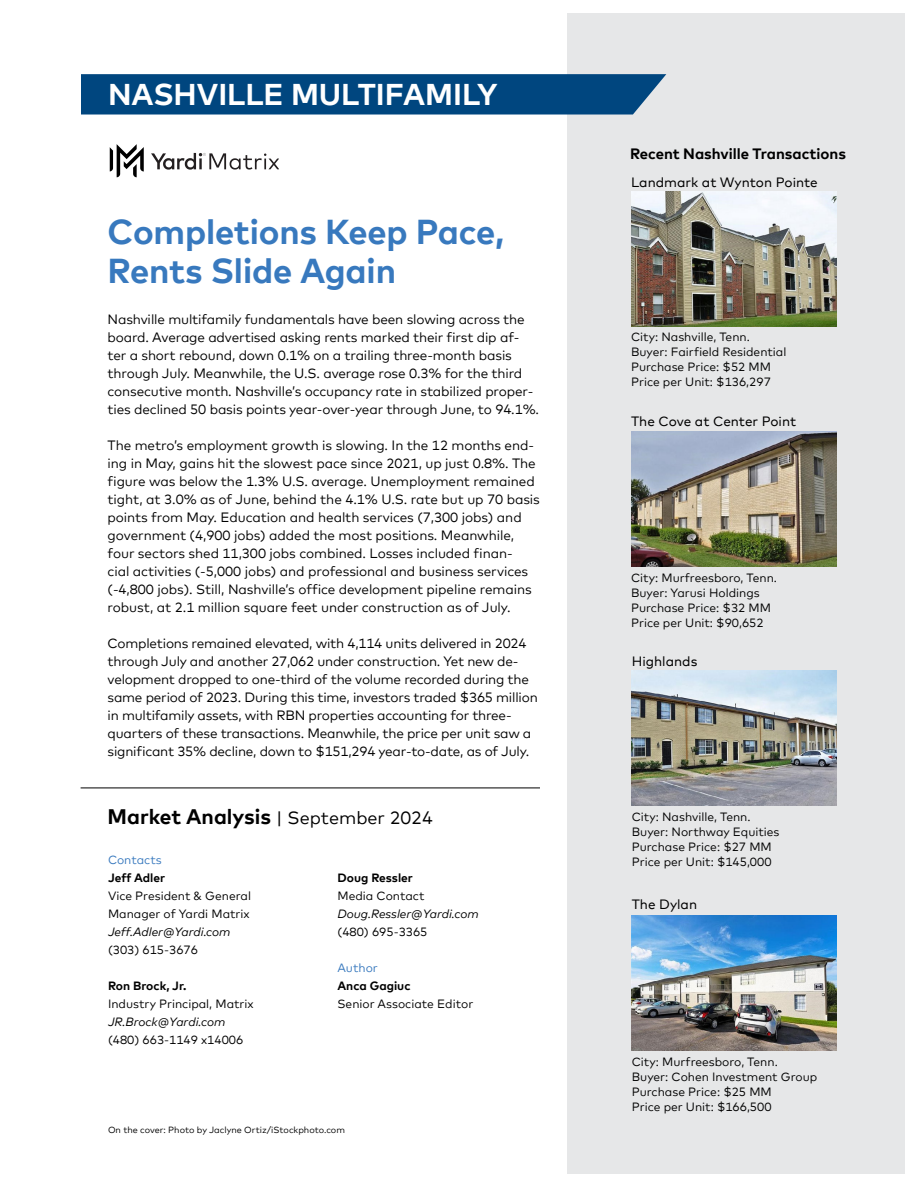
<style>
.page{position:relative;width:918px;height:1188px;background:#fff}
.page>*{position:absolute;margin:0;border:0;box-sizing:border-box;transform-origin:0 0}
.t1{font:700 34.5px/39px "Mark Offc Pro";letter-spacing:-.005em;color:#3879be}
.t2{font:700 30px "Mark Offc Pro";color:#fff}
.t3{font:700 21px "Mark Offc Pro";color:#000}
.t4{font:700 15px "Mark Offc Pro";color:#000}
.t5{font:13.5px/18px "Mark Offc Pro";letter-spacing:-.01em;color:#000}
.t6{font:13.5px "Mark Offc Pro";color:#000}
.t7{font:12px/15px "Mark Offc Pro";color:#000}
.t8{font:italic 12px "Mark Offc Pro";color:#000}
.t9{font:700 12px "Mark Offc Pro";color:#000}
.t10{font:12px "Mark Offc Pro";color:#3879be}
.t11{font:9px "Mark Offc Pro";color:#000}
.s1{font-weight:400;font-size:18px}
</style>
<div class="page">
<svg style="left:151px;top:153px;width:128px;height:17px"></svg>
<svg style="left:110px;top:144px;width:34px;height:33px"></svg>
<div style="left:567px;top:14px;width:337px;height:1160px;background:#e6e7e8"></div>
<img style="left:632px;top:670px;width:205px;height:135px">
<img style="left:632px;top:915px;width:205px;height:135px">
<img style="left:631px;top:191px;width:205px;height:135px">
<img style="left:631px;top:432px;width:205px;height:135px">
<hr style="left:81px;top:788px;width:459px;height:1px;background:#000">
<svg style="left:81px;top:74px;width:585px;height:41px;background:#094c83"></svg>
<h2 class="t2" style="left:108px;top:71px;width:391px">NASHVILLE MULTIFAMILY</h2>
<h1 class="t1" style="left:108px;top:209px;width:398px">Completions Keep Pace,<br>Rents Slide Again</h1>
<p class="t5" style="left:108px;top:309px;width:433px">Nashville multifamily fundamentals have been slowing across the board. Average advertised asking rents marked their first dip af&shy;ter a short rebound, down 0.1% on a trailing three-month basis through July. Meanwhile, the U.S. average rose 0.3% for the third consecutive month. Nashville’s occupancy rate in stabilized proper&shy;ties declined 50 basis points year-over-year through June, to 94.1%.</p>
<p class="t5" style="left:108px;top:435px;width:434px">The metro’s employment growth is slowing. In the 12 months end&shy;ing in May, gains hit the slowest pace since 2021, up just 0.8%. The figure was below the 1.3% U.S. average. Unemployment remained tight, at 3.0% as of June, behind the 4.1% U.S. rate but up 70 basis points from May. Education and health services (7,300 jobs) and government (4,900 jobs) added the most positions. Meanwhile, four sectors shed 11,300 jobs combined. Losses included finan-<br>cial activities (-5,000 jobs) and professional and business services (-4,800 jobs). Still, Nashville’s office development pipeline remains robust, at 2.1 million square feet under construction as of July.</p>
<p class="t5" style="left:108px;top:633px;width:432px">Completions remained elevated, with 4,114 units delivered in 2024 through July and another 27,062 under construction. Yet new de&shy;velopment dropped to one-third of the volume recorded during the same period of 2023. During this time, investors traded $365 million in multifamily assets, with RBN properties accounting for three&shy;quarters of these transactions. Meanwhile, the price per unit saw a significant 35% decline, down to $151,294 year-to-date, as of July.</p>
<h3 class="t3" style="left:108px;top:800px;width:327px">Market Analysis <span class="s1">| September 2024</span></h3>
<p class="t10" style="left:108px;top:851px;width:55px">Contacts</p>
<p class="t9" style="left:108px;top:869px;width:59px">Jeff Adler</p>
<p class="t7" style="left:108px;top:886px;width:145px;line-height:18px">Vice President &amp; General<br>Manager of Yardi Matrix</p>
<p class="t8" style="left:108px;top:923px;width:124px">Jeff.Adler@Yardi.com</p>
<p class="t7" style="left:108px;top:941px;width:92px">(303) 615-3676</p>
<p class="t9" style="left:108px;top:977px;width:80px">Ron Brock, Jr.</p>
<p class="t7" style="left:108px;top:995px;width:147px">Industry Principal, Matrix</p>
<p class="t8" style="left:108px;top:1013px;width:119px">JR.Brock@Yardi.com</p>
<p class="t7" style="left:108px;top:1031px;width:137px">(480) 663-1149 x14006</p>
<p class="t9" style="left:338px;top:869px;width:77px">Doug Ressler</p>
<p class="t7" style="left:338px;top:887px;width:89px">Media Contact</p>
<p class="t8" style="left:338px;top:905px;width:143px">Doug.Ressler@Yardi.com</p>
<p class="t7" style="left:338px;top:923px;width:92px">(480) 695-3365</p>
<p class="t10" style="left:338px;top:959px;width:42px">Author</p>
<p class="t9" style="left:338px;top:977px;width:75px">Anca Gagiuc</p>
<p class="t7" style="left:338px;top:995px;width:137px">Senior Associate Editor</p>
<p class="t11" style="left:108px;top:1123px;width:239px">On the cover: Photo by Jaclyne Ortiz/iStockphoto.com</p>
<p class="t4" style="left:630px;top:142px;width:217px">Recent Nashville Transactions</p>
<p class="t6" style="left:631px;top:172px;width:188px">Landmark at Wynton Pointe</p>
<p class="t7" style="left:631px;top:328px;width:157px">City: Nashville, Tenn.<br>Buyer: Fairfield Residential<br>Purchase Price: $52 MM<br>Price per Unit: $136,297</p>
<p class="t6" style="left:631px;top:411px;width:167px">The Cove at Center Point</p>
<p class="t7" style="left:631px;top:570px;width:148px">City: Murfreesboro, Tenn.<br>Buyer: Yarusi Holdings<br>Purchase Price: $32 MM<br>Price per Unit: $90,652</p>
<p class="t6" style="left:632px;top:651px;width:67px">Highlands</p>
<p class="t7" style="left:632px;top:808px;width:149px">City: Nashville, Tenn.<br>Buyer: Northway Equities<br>Purchase Price: $27 MM<br>Price per Unit: $145,000</p>
<p class="t6" style="left:632px;top:894px;width:67px">The Dylan</p>
<p class="t7" style="left:632px;top:1053px;width:187px">City: Murfreesboro, Tenn.<br>Buyer: Cohen Investment Group<br>Purchase Price: $25 MM<br>Price per Unit: $166,500</p>
</div>
